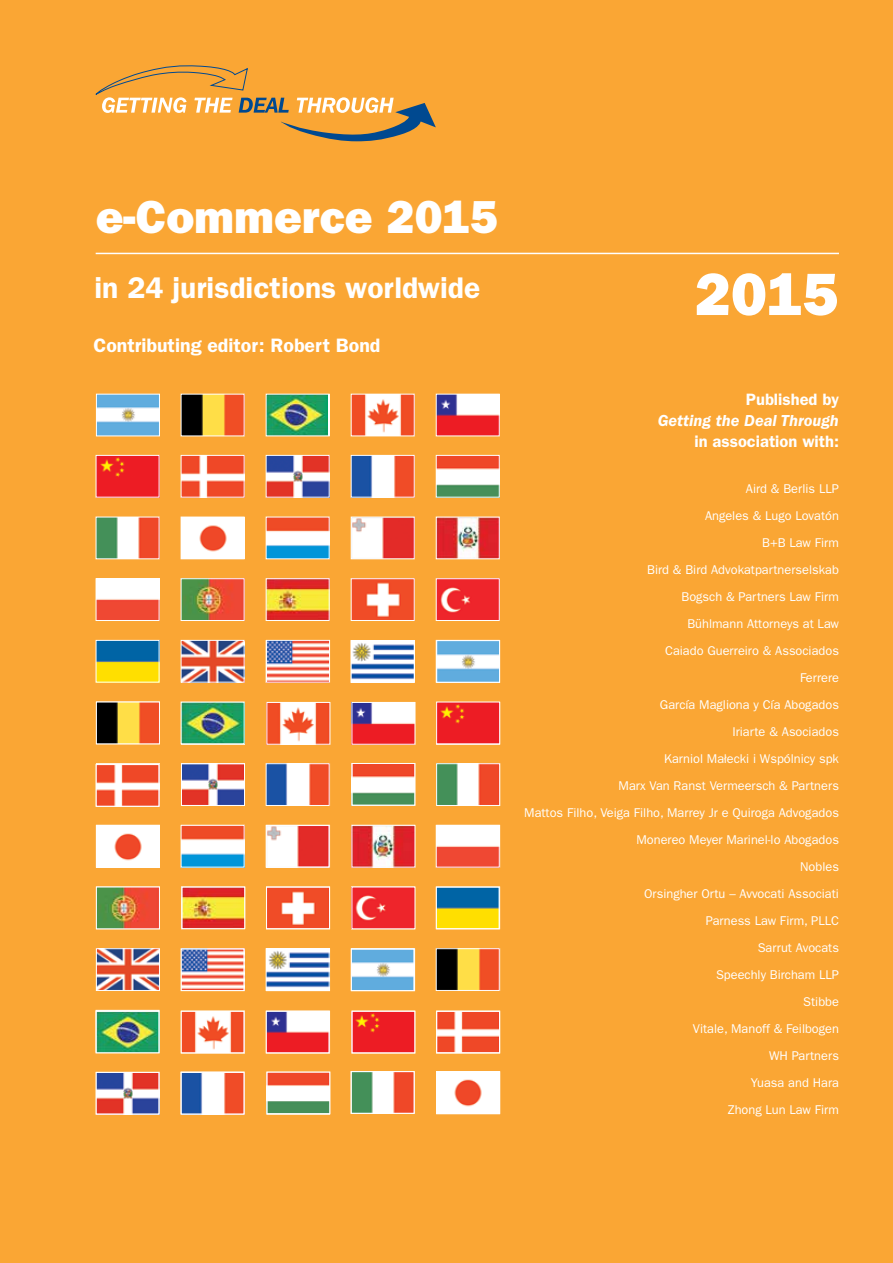
<style>
.page{position:relative;width:893px;height:1263px;background:#faa634}
.page>*{position:absolute;margin:0;border:0;box-sizing:border-box;transform-origin:0 0}
.t1{font:60px "ITC Franklin Gothic Std Hvy";color:#fff}
.t2{font:46.5px "ITC Franklin Gothic Std Hvy";color:#fff}
.t3{font:600 30px "ITC Franklin Gothic Std";color:#fff}
.t4{font:600 19.5px "ITC Franklin Gothic Std";color:#fff}
.t5{font:600 16.5px "ITC Franklin Gothic Std";color:#fff}
.t6{font:italic 600 16.5px "ITC Franklin Gothic Std";color:#fff}
.t7{font:12.75px/27px "ITC Franklin Gothic Std";color:#fff;text-align:right}
</style>
<div class="page">
<img style="left:98px;top:519px;width:59px;height:38px">
<div style="left:96px;top:517px;width:63px;height:42px;border:1px solid #fff"></div>
<img style="left:353px;top:457px;width:60px;height:38px">
<div style="left:351px;top:455px;width:64px;height:42px;border:1px solid #fff"></div>
<img style="left:98px;top:457px;width:59px;height:38px">
<div style="left:96px;top:455px;width:63px;height:42px;border:1px solid #fff"></div>
<img style="left:268px;top:457px;width:60px;height:38px">
<div style="left:266px;top:455px;width:64px;height:42px;border:1px solid #fff"></div>
<img style="left:98px;top:580px;width:59px;height:39px">
<div style="left:96px;top:578px;width:63px;height:43px;border:1px solid #fff"></div>
<img style="left:438px;top:519px;width:60px;height:38px">
<div style="left:436px;top:517px;width:64px;height:42px;border:1px solid #fff"></div>
<img style="left:268px;top:396px;width:60px;height:38px">
<div style="left:266px;top:394px;width:64px;height:42px;border:1px solid #fff"></div>
<img style="left:353px;top:396px;width:60px;height:38px">
<div style="left:351px;top:394px;width:64px;height:42px;border:1px solid #fff"></div>
<img style="left:98px;top:396px;width:60px;height:38px">
<div style="left:96px;top:394px;width:64px;height:42px;border:1px solid #fff"></div>
<img style="left:183px;top:396px;width:59px;height:38px">
<img style="left:438px;top:396px;width:60px;height:38px">
<div style="left:436px;top:394px;width:64px;height:42px;border:1px solid #fff"></div>
<img style="left:183px;top:457px;width:59px;height:38px">
<div style="left:181px;top:455px;width:63px;height:42px;border:1px solid #fff"></div>
<img style="left:268px;top:519px;width:60px;height:38px">
<div style="left:266px;top:517px;width:64px;height:42px;border:1px solid #fff"></div>
<img style="left:438px;top:457px;width:60px;height:38px">
<div style="left:436px;top:455px;width:64px;height:42px;border:1px solid #fff"></div>
<svg style="left:96px;top:65px;width:340px;height:76px"></svg>
<img style="left:183px;top:580px;width:59px;height:39px">
<div style="left:181px;top:578px;width:63px;height:43px;border:1px solid #fff"></div>
<div style="left:266px;top:640px;width:64px;height:43px;background:#f8c1ba"></div>
<img style="left:183px;top:642px;width:59px;height:38px">
<div style="left:181px;top:640px;width:63px;height:42px;border:1px solid #fff"></div>
<img style="left:98px;top:642px;width:59px;height:38px">
<div style="left:96px;top:640px;width:63px;height:42px;border:1px solid #fff"></div>
<img style="left:268px;top:580px;width:60px;height:39px">
<div style="left:266px;top:578px;width:64px;height:43px;border:1px solid #fff"></div>
<img style="left:353px;top:580px;width:60px;height:39px">
<div style="left:351px;top:578px;width:64px;height:43px;border:1px solid #fff"></div>
<img style="left:353px;top:519px;width:60px;height:38px">
<div style="left:351px;top:517px;width:64px;height:42px;border:1px solid #fff"></div>
<img style="left:438px;top:580px;width:60px;height:39px">
<div style="left:436px;top:578px;width:64px;height:43px;border:1px solid #fff"></div>
<svg style="left:96px;top:763px;width:64px;height:43px"></svg>
<svg style="left:181px;top:702px;width:64px;height:43px"></svg>
<div style="left:436px;top:702px;width:64px;height:43px;background:#fdf2e3"></div>
<div style="left:96px;top:1010px;width:63px;height:42px;background:#fefbf7"></div>
<div style="left:181px;top:1071px;width:63px;height:43px;background:#fcd6a4"></div>
<img style="left:268px;top:642px;width:60px;height:38px">
<div style="left:266px;top:640px;width:64px;height:42px;border:1px solid #fff"></div>
<img style="left:353px;top:642px;width:60px;height:39px">
<div style="left:351px;top:640px;width:64px;height:43px;border:1px solid #fff"></div>
<img style="left:439px;top:642px;width:59px;height:38px">
<div style="left:436px;top:640px;width:64px;height:43px;border:1px solid #fff"></div>
<img style="left:98px;top:950px;width:60px;height:39px">
<div style="left:96px;top:948px;width:64px;height:43px;border:1px solid #fff"></div>
<img style="left:268px;top:889px;width:60px;height:38px">
<div style="left:266px;top:887px;width:64px;height:42px;border:1px solid #fff"></div>
<img style="left:354px;top:889px;width:59px;height:38px">
<img style="left:438px;top:889px;width:59px;height:38px">
<div style="left:436px;top:887px;width:64px;height:42px;border:1px solid #fff"></div>
<img style="left:98px;top:704px;width:60px;height:38px">
<div style="left:96px;top:702px;width:64px;height:42px;border:1px solid #fff"></div>
<img style="left:183px;top:951px;width:59px;height:38px">
<div style="left:181px;top:948px;width:63px;height:43px;border:1px solid #fff"></div>
<img style="left:183px;top:704px;width:59px;height:38px">
<img style="left:268px;top:950px;width:60px;height:39px">
<div style="left:266px;top:948px;width:64px;height:43px;border:1px solid #fff"></div>
<img style="left:353px;top:951px;width:59px;height:38px">
<div style="left:351px;top:948px;width:64px;height:43px;border:1px solid #fff"></div>
<img style="left:268px;top:704px;width:60px;height:39px">
<div style="left:266px;top:702px;width:64px;height:43px;border:1px solid #fff"></div>
<img style="left:438px;top:950px;width:60px;height:39px">
<div style="left:436px;top:948px;width:64px;height:43px;border:1px solid #fff"></div>
<img style="left:354px;top:704px;width:59px;height:39px">
<div style="left:352px;top:702px;width:63px;height:43px;border:1px solid #fff"></div>
<img style="left:98px;top:1013px;width:59px;height:38px">
<div style="left:96px;top:1011px;width:63px;height:42px;border:1px solid #fff"></div>
<img style="left:438px;top:704px;width:60px;height:38px">
<div style="left:436px;top:702px;width:64px;height:42px;border:1px solid #fff"></div>
<img style="left:183px;top:1013px;width:59px;height:38px">
<div style="left:181px;top:1011px;width:63px;height:42px;border:1px solid #fff"></div>
<img style="left:98px;top:766px;width:59px;height:38px">
<div style="left:96px;top:764px;width:63px;height:43px;border:1px solid #fff"></div>
<img style="left:268px;top:1013px;width:59px;height:38px">
<div style="left:266px;top:1011px;width:64px;height:42px;border:1px solid #fff"></div>
<img style="left:183px;top:766px;width:59px;height:37px">
<div style="left:181px;top:764px;width:63px;height:41px;border:1px solid #fff"></div>
<div style="left:181px;top:763px;width:64px;height:43px;border:1px solid #fff"></div>
<img style="left:354px;top:1013px;width:59px;height:38px">
<div style="left:352px;top:1011px;width:63px;height:42px;border:1px solid #fff"></div>
<img style="left:268px;top:765px;width:60px;height:39px">
<div style="left:266px;top:763px;width:64px;height:43px;border:1px solid #fff"></div>
<img style="left:439px;top:1013px;width:59px;height:38px">
<div style="left:436px;top:1011px;width:64px;height:42px;border:1px solid #fff"></div>
<img style="left:354px;top:765px;width:59px;height:38px">
<div style="left:352px;top:763px;width:63px;height:43px;border:1px solid #fff"></div>
<img style="left:98px;top:1074px;width:59px;height:38px">
<div style="left:96px;top:1072px;width:63px;height:42px;border:1px solid #fff"></div>
<img style="left:438px;top:765px;width:60px;height:39px">
<div style="left:436px;top:763px;width:64px;height:43px;border:1px solid #fff"></div>
<img style="left:183px;top:1074px;width:59px;height:38px">
<div style="left:181px;top:1072px;width:63px;height:42px;border:1px solid #fff"></div>
<img style="left:98px;top:827px;width:59px;height:38px">
<img style="left:269px;top:1074px;width:59px;height:38px">
<div style="left:267px;top:1072px;width:63px;height:42px;border:1px solid #fff"></div>
<div style="left:266px;top:1071px;width:64px;height:43px;border:1px solid #fff"></div>
<img style="left:183px;top:827px;width:59px;height:38px">
<div style="left:181px;top:825px;width:63px;height:42px;border:1px solid #fff"></div>
<img style="left:353px;top:1073px;width:59px;height:38px">
<div style="left:351px;top:1071px;width:63px;height:42px;border:1px solid #fff"></div>
<div style="left:351px;top:1071px;width:64px;height:43px;border:1px solid #fff"></div>
<img style="left:268px;top:827px;width:59px;height:38px">
<div style="left:266px;top:825px;width:64px;height:42px;border:1px solid #fff"></div>
<img style="left:439px;top:1073px;width:59px;height:38px">
<img style="left:354px;top:827px;width:59px;height:38px">
<div style="left:352px;top:825px;width:63px;height:42px;border:1px solid #fff"></div>
<img style="left:438px;top:827px;width:60px;height:38px">
<div style="left:436px;top:825px;width:64px;height:42px;border:1px solid #fff"></div>
<img style="left:98px;top:889px;width:60px;height:38px">
<div style="left:96px;top:887px;width:64px;height:42px;border:1px solid #fff"></div>
<img style="left:184px;top:889px;width:59px;height:38px">
<div style="left:181px;top:887px;width:64px;height:42px;border:1px solid #fff"></div>
<img style="left:183px;top:519px;width:59px;height:38px">
<hr style="left:96px;top:253px;width:743px;height:1px;background:#fff">
<h2 class="t2" style="left:96px;top:190px;width:404px">e-Commerce 2015</h2>
<h3 class="t3" style="left:94px;top:270px;width:387px">in 24 jurisdictions worldwide</h3>
<h3 class="t4" style="left:94px;top:334px;width:288px">Contributing editor: Robert Bond</h3>
<h1 class="t1" style="left:695px;top:259px;width:145px">2015</h1>
<p class="t5" style="left:746px;top:389px;width:95px">Published by</p>
<p class="t6" style="left:658px;top:411px;width:183px">Getting the Deal Through</p>
<p class="t5" style="left:694px;top:431px;width:146px">in association with:</p>
<p class="t7" style="left:524px;top:475px;width:316px">Aird &amp; Berlis LLP<br>Angeles &amp; Lugo Lovatón<br>B+B Law Firm<br>Bird &amp; Bird Advokatpartnerselskab<br>Bogsch &amp; Partners Law Firm<br>Bühlmann Attorneys at Law<br>Caiado Guerreiro &amp; Associados<br>Ferrere<br>García Magliona y Cía Abogados<br>Iriarte &amp; Asociados<br>Karniol Małecki i Wspólnicy spk<br>Marx Van Ranst Vermeersch &amp; Partners<br>Mattos Filho, Veiga Filho, Marrey Jr e Quiroga Advogados<br>Monereo Meyer Marinel-lo Abogados<br>Nobles<br>Orsingher Ortu – Avvocati Associati<br>Parness Law Firm, PLLC<br>Sarrut Avocats<br>Speechly Bircham LLP<br>Stibbe<br>Vitale, Manoff &amp; Feilbogen<br>WH Partners<br>Yuasa and Hara<br>Zhong Lun Law Firm</p>
</div>
